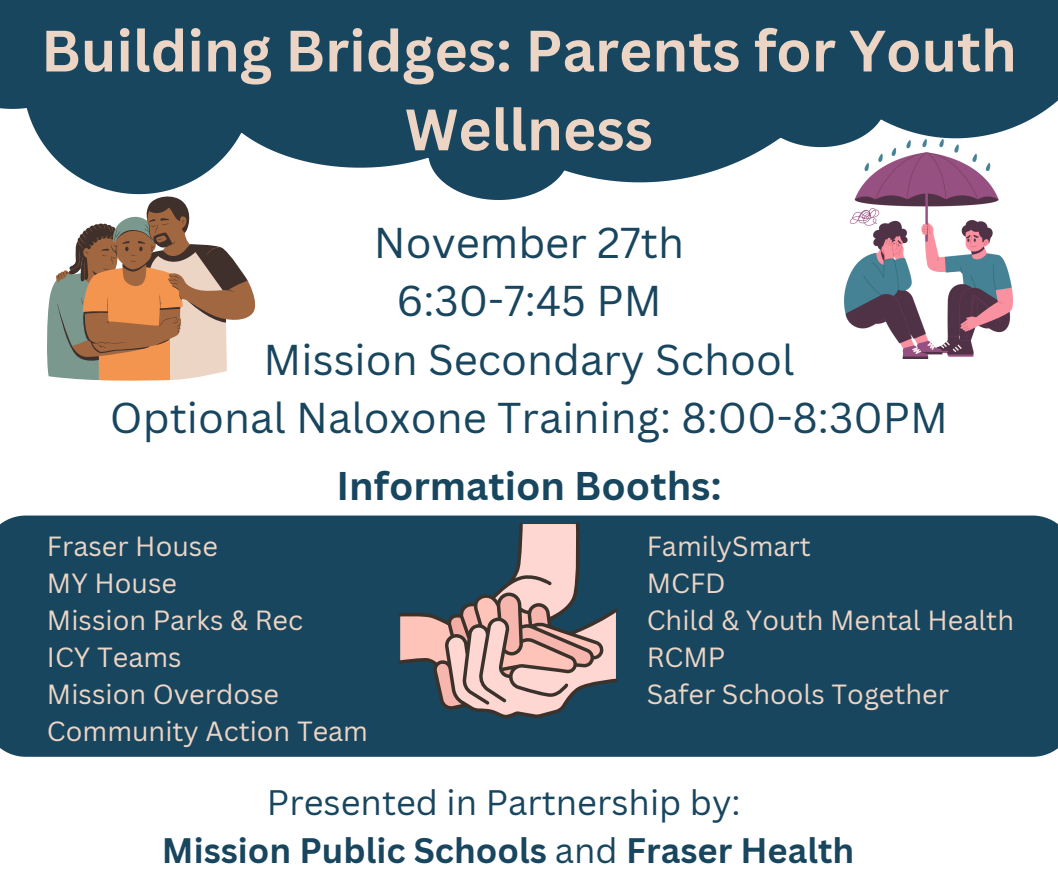
<style>
.page{position:relative;width:1058px;height:887px;background:#fff}
.page>*{position:absolute;margin:0;border:0;box-sizing:border-box;transform-origin:0 0}
.t1{font:700 57px/78.8px "Canva Sans";color:#ecd5c5;text-align:center}
.t2{font:42px/58.5px "Canva Sans";color:#19465f;text-align:center}
.t3{font:700 39px "Canva Sans";color:#19465f}
.t4{font:700 34.5px/47.2px "Canva Sans";color:#19465f;text-align:center}
.t5{font:27px "Canva Sans";color:#ecd5c5}
.s1{font-weight:400}
</style>
<div class="page">
<div style="left:0;top:515px;width:1058px;height:241px;background:#19465f"></div>
<svg style="left:398px;top:522px;width:219px;height:196px"></svg>
<svg style="left:0;top:0;width:1058px;height:200px;fill:#19465f"></svg>
<svg style="left:46px;top:192px;width:214px;height:189px"></svg>
<img style="left:844px;top:139px;width:168px;height:219px">
<p class="t1" style="left:41px;top:10px;width:977px">Building Bridges: Parents for Youth<br>Wellness</p>
<p class="t2" style="left:110px;top:212px;width:839px">November 27th<br>6:30-7:45 PM<br>Mission Secondary School<br>Optional Naloxone Training: 8:00-8:30PM</p>
<p class="t5" style="left:47px;top:526px;width:172px">Fraser House</p>
<p class="t5" style="left:47px;top:564px;width:132px">MY House</p>
<p class="t5" style="left:47px;top:601px;width:257px">Mission Parks &amp; Rec</p>
<p class="t5" style="left:47px;top:638px;width:136px">ICY Teams</p>
<p class="t3" style="left:336px;top:459px;width:386px">Information Booths:</p>
<h3 class="t5" style="left:646px;top:526px;width:166px">FamilySmart</h3>
<h2 class="t5" style="left:646px;top:564px;width:81px">MCFD</h2>
<p class="t5" style="left:646px;top:601px;width:369px">Child &amp; Youth Mental Health</p>
<p class="t5" style="left:646px;top:638px;width:80px">RCMP</p>
<p class="t5" style="left:47px;top:675px;width:233px">Mission Overdose</p>
<p class="t5" style="left:646px;top:675px;width:304px">Safer Schools Together</p>
<p class="t5" style="left:47px;top:712px;width:322px">Community Action Team</p>
<p class="t4" style="left:162px;top:778px;width:693px"><span class="s1">Presented in Partnership by:<br></span>Mission Public Schools <span class="s1">and</span> Fraser Health</p>
</div>
